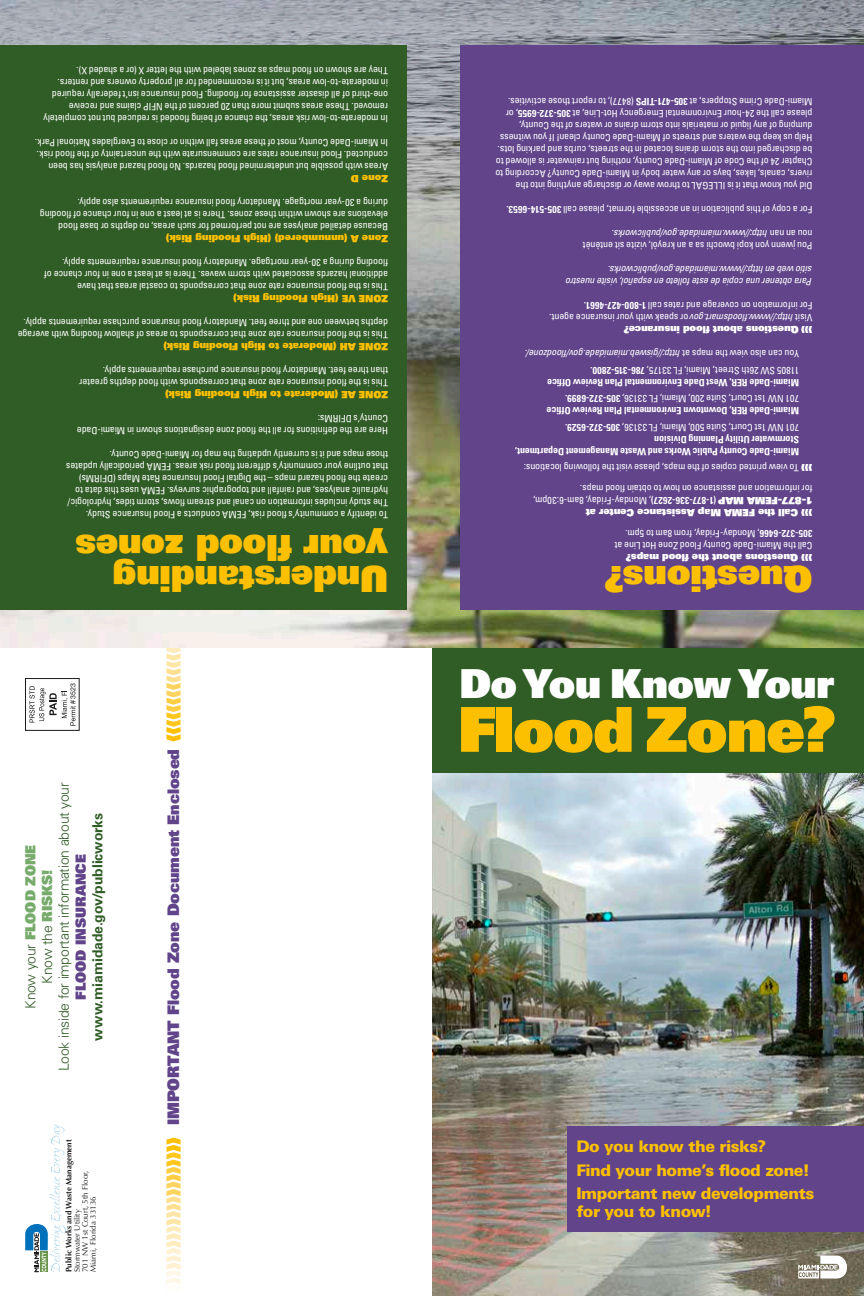
<style>
.page{position:relative;width:864px;height:1296px;background:#fff}
.page>*{position:absolute;margin:0;border:0;box-sizing:border-box;transform-origin:0 0}
.t1{font:62px "Univers LT Std X Black";letter-spacing:-.02em;color:#fdc000}
.t2{font:40px "Univers LT Std X Black";letter-spacing:-.01em;color:#fff}
.t3{font:36px/31.6px "Univers LT Std X Black";letter-spacing:-.005em;color:#fdc000}
.t4{font:900 16px/23.4px "Univers LT Std";letter-spacing:-.03em;color:#fdc000}
.t5{font:16px "Univers LT Std X Black";letter-spacing:-.005em;color:#61448a}
.t6{font:300 14px/16.8px "Univers LT Std";letter-spacing:-.02em;color:#305c26;text-align:center}
.t7{font:700 14px "Univers LT Std";letter-spacing:-.005em;color:#305c26}
.t8{font:14px "Univers LT Std X Black";letter-spacing:-.005em;color:#77ab6c}
.t9{font:14px "Univers LT Std X Black";letter-spacing:-.005em;color:#61448a}
.t10{font:condensed 10px/12px "Univers LT Std";letter-spacing:-.01em;color:#fff}
.t11{font:700 condensed 10px/12px "Univers LT Std";letter-spacing:-.01em;color:#fff}
.t12{font:italic condensed 10px/12px "Univers LT Std";letter-spacing:-.015em;color:#fff}
.t13{font:10px "Univers LT Std X Black";letter-spacing:-.005em;color:#fdc000}
.t14{font:10px "Univers LT Std X Black";letter-spacing:-.005em;color:#fff}
.t15{font:8px/8.1px "Optima LT Std";color:#1c1a1a}
.t16{font:700 8px "Optima LT Std";color:#1c1a1a}
.t17{font:7px "Helvetica Neue LT Std";color:#1c1a1a}
.s1{font-family:"Univers LT Std X Black";font-weight:400;color:#77ab6c}
.s2{font-family:"Univers LT Std";font-weight:300;color:#305c26}
.s3{font-weight:700}
.s4{font-style:italic}
.s5{font-style:normal}
.s6{font-weight:400}
.s7{font-family:"Univers LT Std X Black";font-stretch:normal}
</style>
<div class="page">
<svg style="left:166px;top:648px;width:15px;height:93px"></svg>
<img style="left:0;top:0;width:864px;height:648px">
<div style="left:432px;top:648px;width:432px;height:648px;background:#305c26"></div>
<img style="left:432px;top:774px;width:432px;height:522px">
<div style="left:815px;top:46px;width:49px;height:564px;background:#61448a"></div>
<div style="left:567px;top:1126px;width:297px;height:105px;background:#61448a"></div>
<div style="left:0;top:46px;width:406px;height:564px;background:#305c26"></div>
<div style="left:460px;top:46px;width:371px;height:564px;background:#61448a"></div>
<svg style="left:25px;top:1125px;width:41px;height:147px"></svg>
<div style="left:25px;top:678px;width:54px;height:53px;border:1px solid #1c1a1a"></div>
<svg style="left:29px;top:686px;width:46px;height:40px"></svg>
<svg style="left:166px;top:1138px;width:15px;height:146px"></svg>
<svg style="left:798px;top:1256px;width:49px;height:23px"></svg>
<p class="t10" style="left:388px;top:124px;width:346px;rotate:-180deg">In moderate-to-low risk areas, the chance of being flooded is reduced but not completely removed. These areas submit more than 20 percent of the NFIP claims and receive one-third of all disaster assistance for flooding. Flood insurance isn’t federally required in moderate-to-low areas, but it is recommended for all property owners and renters.<br>They are shown on flood maps as zones labeled with the letter X (or a shaded X).</p>
<p class="t10" style="left:388px;top:172px;width:355px;rotate:-180deg">Areas with possible but undetermined flood hazards. No flood hazard analysis has been conducted. Flood insurance rates are commensurate with the uncertainty of the flood risk.<br>In Miami-Dade County, most of these areas fall within or close to Everglades National Park.</p>
<p class="t13" style="left:388px;top:185px;width:39px;rotate:-180deg">Zone D</p>
<p class="t10" style="left:388px;top:232px;width:350px;rotate:-180deg">Because detailed analyses are not performed for such areas, no depths or base flood elevations are shown within these zones. There is at least a one in four chance of flooding during a 30-year mortgage. Mandatory flood insurance requirements also apply.</p>
<p class="t13" style="left:388px;top:245px;width:224px;rotate:-180deg">Zone A (unnumbered) (High Flooding Risk)</p>
<p class="t10" style="left:388px;top:292px;width:345px;rotate:-180deg">This is the flood insurance rate zone that corresponds to coastal areas that have additional hazards associated with storm waves. There is at least a one in four chance of flooding during a 30-year mortgage. Mandatory flood insurance requirements apply.</p>
<p class="t13" style="left:388px;top:305px;width:156px;rotate:-180deg">ZONE VE (High Flooding Risk)</p>
<p class="t10" style="left:388px;top:340px;width:372px;rotate:-180deg">This is the flood insurance rate zone that corresponds to areas of shallow flooding with average depths between one and three feet. Mandatory flood insurance purchase requirements apply.</p>
<p class="t13" style="left:388px;top:353px;width:226px;rotate:-180deg">ZONE AH (Moderate to High Flooding Risk)</p>
<p class="t10" style="left:388px;top:388px;width:310px;rotate:-180deg">This is the flood insurance rate zone that corresponds with flood depths greater than three feet. Mandatory flood insurance purchase requirements apply.</p>
<p class="t13" style="left:388px;top:401px;width:225px;rotate:-180deg">ZONE AE (Moderate to High Flooding Risk)</p>
<p class="t10" style="left:388px;top:436px;width:313px;rotate:-180deg">Here are the definitions for all the flood zone designations shown in Miami-Dade<br>County’s DFIRMs:</p>
<p class="t10" style="left:388px;top:520px;width:323px;rotate:-180deg">To identify a community’s flood risk, FEMA conducts a Flood Insurance Study.<br>The study includes information on canal and stream flows, storm tides, hydrologic/ hydraulic analyses, and rainfall and topographic surveys. FEMA uses this data to create the flood hazard maps – the Digital Flood Insurance Rate Maps (DFIRMs) that outline your community’s different flood risk areas. FEMA periodically updates those maps and it is currently updating the map for Miami-Dade County.</p>
<h3 class="t3" style="left:388px;top:596px;width:315px;rotate:-180deg">Understanding your flood zones</h3>
<p class="t17" style="left:69px;top:699px;width:17px;rotate:-90deg">3523</p>
<h3 class="t6" style="left:39px;top:1071px;width:290px;rotate:-90deg">Know the <span class="s1">RISKS!<br></span>Look inside for important information about your</h3>
<h3 class="t7" style="left:89px;top:1041px;width:229px;rotate:-90deg">www.miamidade.gov/publicworks</h3>
<h3 class="t8" style="left:21px;top:1009px;width:166px;rotate:-90deg"><span class="s2">Know your</span> FLOOD ZONE</h3>
<h3 class="t9" style="left:71px;top:1000px;width:147px;rotate:-90deg">FLOOD INSURANCE</h3>
<p class="t16" style="left:64px;top:1272px;width:134px;rotate:-90deg">Public Works and Waste Management</p>
<p class="t15" style="left:73px;top:1272px;width:103px;rotate:-90deg">Stormwater Utility<br>701 NW 1st Court, 5th Floor,<br>Miami, Florida 33136</p>
<h3 class="t5" style="left:163px;top:1125px;width:378px;rotate:-90deg">IMPORTANT Flood Zone Document Enclosed</h3>
<p class="t10" style="left:813px;top:192px;width:319px;rotate:-180deg">Did you know that it is ILLEGAL to throw away or discharge anything into the rivers, canals, lakes, bays or any water body in Miami-Dade County? According to Chapter 24 of the Code of Miami-Dade County, nothing but rainwater is allowed to be discharged into the storm drains located in the streets, curbs and parking lots.<br>Help us keep the waters and streets of Miami-Dade County clean! If you witness dumping of any liquid or materials into storm drains or waters of the County, please call the 24-hour Environmental Emergency Hot-Line, at <span class="s3">305-372-6955</span>, or Miami-Dade Crime Stoppers, at <span class="s3">305-471-TIPS</span> (8477), to report those activities.</p>
<p class="t10" style="left:813px;top:216px;width:308px;rotate:-180deg">For a copy of this publication in an accessible format, please call <span class="s3">305-514-6653.</span></p>
<p class="t10" style="left:813px;top:252px;width:231px;rotate:-180deg">Pou jwenn yon kopi bwochi sa a an kreyòl, vizite sit entènèt nou an nan <span class="s4">http://www.miamidade.gov/publicworks</span>.</p>
<p class="t12" style="left:813px;top:288px;width:248px;rotate:-180deg">Para obtener una copia de este folleto en español, visite nuestro sitio web en http://www.miamidade.gov/publicworks.</p>
<p class="t10" style="left:813px;top:324px;width:265px;rotate:-180deg">Visit <span class="s4">http://www.floodsmart.gov</span> or speak with your insurance agent.<br>For information on coverage and rates call <span class="s3">1-800-427-4661.</span></p>
<p class="t14" style="left:813px;top:336px;width:190px;rotate:-180deg">❱❱❱ Questions about flood insurance?</p>
<p class="t12" style="left:799px;top:360px;width:275px;rotate:-180deg"><span class="s5">You can also view the maps at</span> http://gisweb.miamidade.gov/floodzone/.</p>
<p class="t11" style="left:799px;top:388px;width:253px;rotate:-180deg">Miami-Dade RER, West Dade Environmental Plan Review Office<br><span class="s6">11805 SW 26th Street, Miami, FL 33175,</span> 786-315-2800.</p>
<p class="t11" style="left:799px;top:417px;width:254px;rotate:-180deg">Miami-Dade RER, Downtown Environmental Plan Review Office<br><span class="s6">701 NW 1st Court, Suite 200, Miami, FL 33136,</span> 305-372-6899.</p>
<p class="t11" style="left:799px;top:445px;width:235px;rotate:-180deg">Stormwater Utility Planning Division<br><span class="s6">701 NW 1st Court, Suite 500, Miami, FL 33136,</span> 305-372-6529.</p>
<p class="t10" style="left:799px;top:476px;width:286px;line-height:16.5px;text-indent:-14px;rotate:-180deg">❱❱❱ To view printed copies of the maps, please visit the following locations:<br><span class="s3">Miami-Dade County Public Works and Waste Management Department,</span></p>
<p class="t10" style="left:813px;top:507px;width:281px;rotate:-180deg"><span class="s7">1-877-FEMA MAP</span> <span class="s3">(1-877-336-2627)</span>, Monday-Friday, 8am-6:30pm, for information and assistance on how to obtain flood maps.</p>
<p class="t14" style="left:813px;top:519px;width:228px;rotate:-180deg">❱❱❱ Call the FEMA Map Assistance Center at</p>
<p class="t10" style="left:813px;top:552px;width:199px;rotate:-180deg">Call the Miami-Dade County Flood Zone Hot Line at<br><span class="s3">305-372-6466</span>, Monday-Friday, from 8am to 5pm.</p>
<p class="t14" style="left:813px;top:564px;width:188px;rotate:-180deg">❱❱❱ Questions about the flood maps?</p>
<h3 class="t3" style="left:813px;top:596px;width:209px;rotate:-180deg">Questions?</h3>
<h2 class="t2" style="left:459px;top:658px;width:376px">Do You Know Your</h2>
<h1 class="t1" style="left:458px;top:689px;width:379px">Flood Zone?</h1>
<h3 class="t4" style="left:576px;top:1135px;width:240px">Do you know the risks?<br>Find your home’s flood zone!<br>Important new developments</h3>
<h3 class="t4" style="left:576px;top:1199px;width:137px">for you to know!</h3>
</div>
